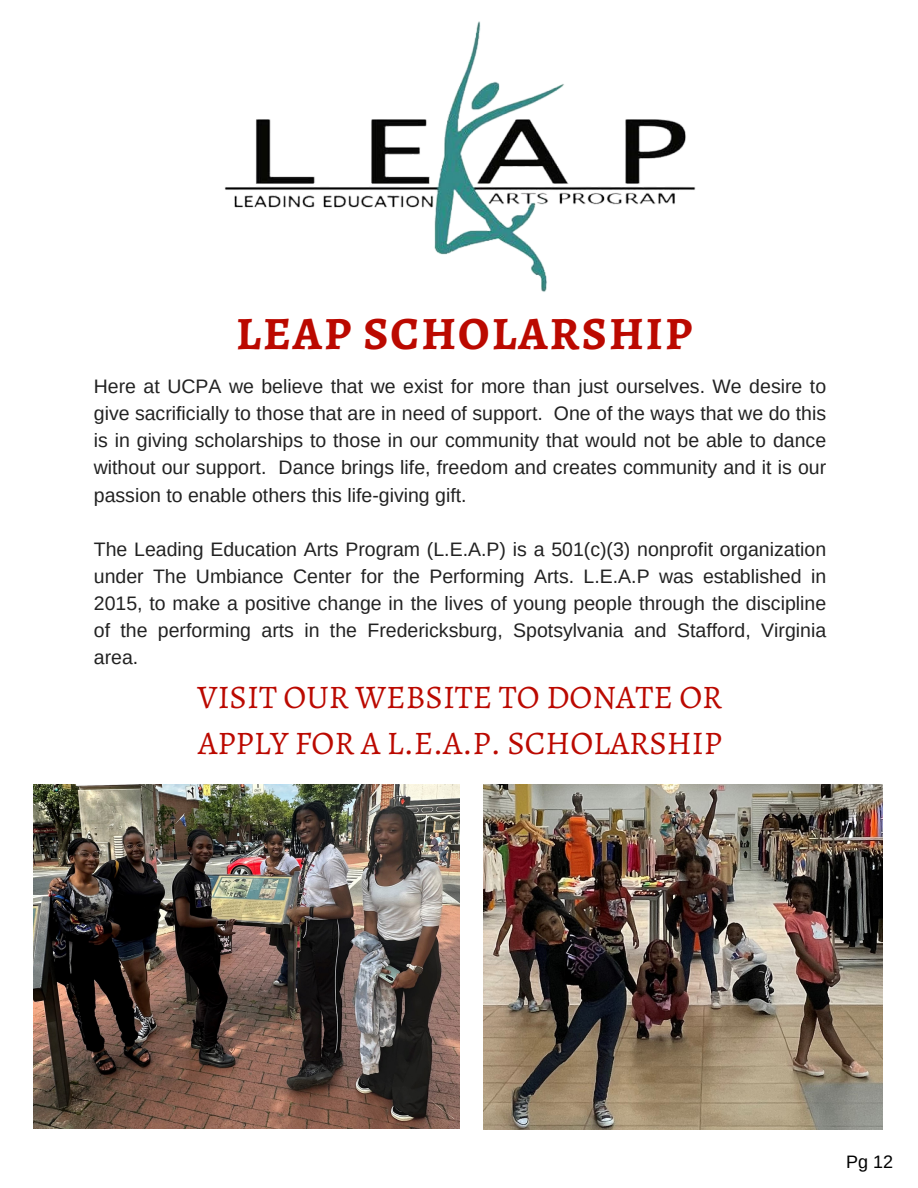
<style>
.page{position:relative;width:918px;height:1188px;background:#fff}
.page>*{position:absolute;margin:0;border:0;box-sizing:border-box;transform-origin:0 0}
.t1{font:700 46.5px "Alegreya SC";letter-spacing:.045em;color:#bb0900}
.t2{font:33px/46px "Alegreya SC";color:#bb0900}
.t3{font:19.5px/27.2px "Arimo";color:#222;text-align:justify}
.t4{font:18px "Arimo";color:#000}
</style>
<div class="page">
<img style="left:34px;top:784px;width:425px;height:345px">
<img style="left:483px;top:784px;width:399px;height:346px">
<img style="left:225px;top:21px;width:471px;height:271px">
<h1 class="t1" style="left:236px;top:301px;width:457px">LEAP SCHOLARSHIP</h1>
<p class="t3" style="left:94px;top:373px;width:734px">Here at UCPA we believe that we exist for more than just ourselves. We desire to give sacrificially to those that are in need of support. One of the ways that we do this is in giving scholarships to those in our community that would not be able to dance without our support. Dance brings life, freedom and creates community and it is our passion to enable others this life-giving gift.</p>
<p class="t3" style="left:94px;top:535px;width:734px">The Leading Education Arts Program (L.E.A.P) is a 501(c)(3) nonprofit organization under The Umbiance Center for the Performing Arts. L.E.A.P was established in 2015, to make a positive change in the lives of young people through the discipline of the performing arts in the Fredericksburg, Spotsylvania and Stafford, Virginia area.</p>
<h2 class="t2" style="left:198px;top:674px;width:526px">VISIT OUR WEBSITE TO DONATE OR<br>APPLY FOR A L.E.A.P. SCHOLARSHIP</h2>
<p class="t4" style="left:846px;top:1152px;width:48px">Pg 12</p>
</div>
